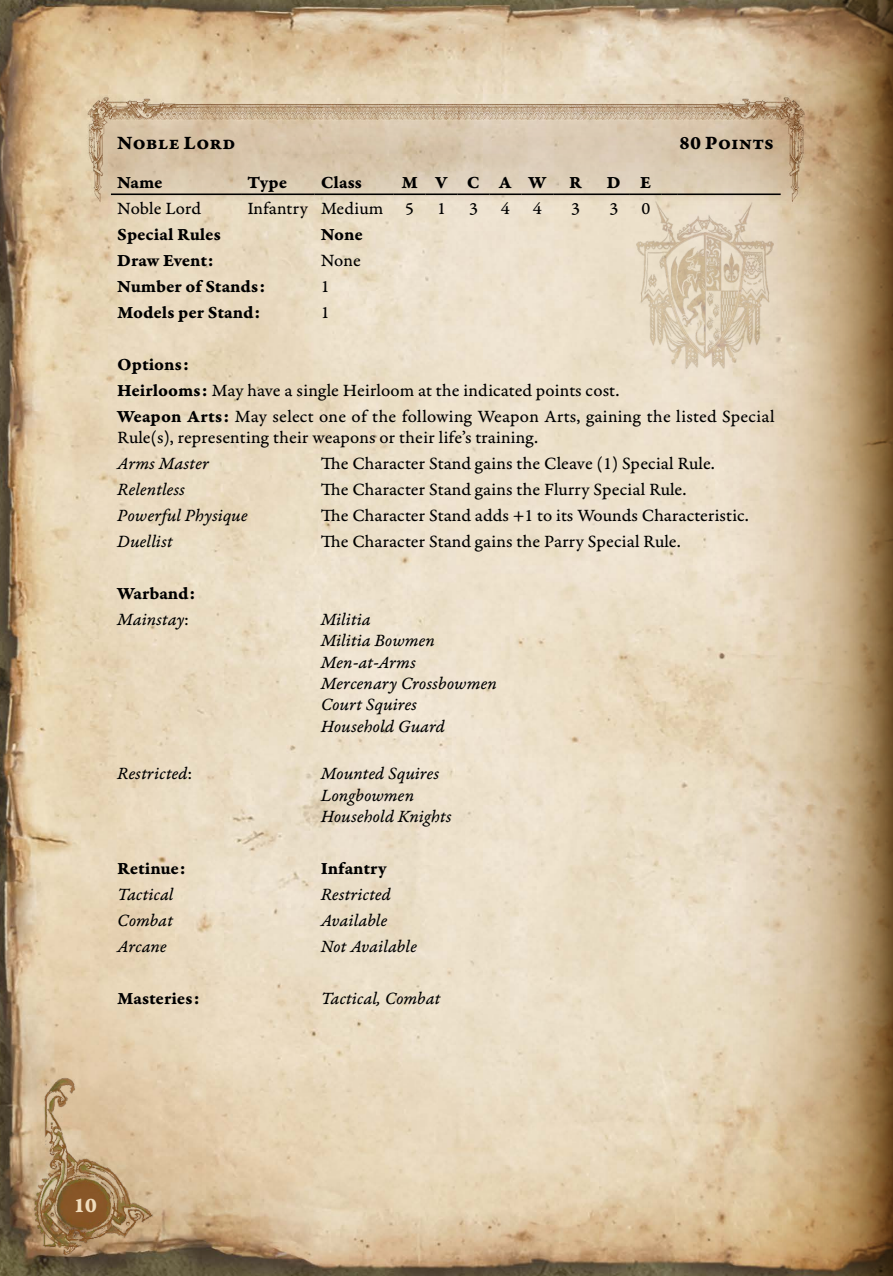
<style>
.page{position:relative;width:893px;height:1276px;background:#fff}
.page>*{position:absolute;margin:0;border:0;box-sizing:border-box;transform-origin:0 0}
.t1{font:22.5px "Garamond Premr Pro Bd Capt";color:#f0ddbe}
.t2{font:20.25px "Garamond Premr Pro Bd Capt";color:#000}
.t3{font:18.22px/25.9px "Garamond Premr Pro Capt";letter-spacing:.01em;color:#000}
.t4{font:18.22px/21.4px "Garamond Premr Pro It Capt";color:#000}
.t5{font:18.22px "Garamond Premr Pro Bd Capt";letter-spacing:-.01em;color:#000}
.s1{font-family:"Garamond Premr Pro Bd Capt"}
.s2{font-family:"Garamond Premr Pro Capt"}
</style>
<div class="page">
<img style="left:0;top:0;width:678px;height:1276px">
<svg style="left:678px;top:0;width:108px;height:1276px"></svg>
<svg style="left:786px;top:0;width:107px;height:1276px"></svg>
<img style="left:29px;top:998px;width:172px;height:265px">
<img style="left:65px;top:96px;width:762px;height:181px">
<img style="left:630px;top:195px;width:150px;height:180px">
<hr style="left:111px;top:193px;width:130px;height:2px;background:#000">
<hr style="left:241px;top:193px;width:73px;height:2px;background:#000">
<hr style="left:314px;top:193px;width:80px;height:2px;background:#000">
<hr style="left:394px;top:193px;width:32px;height:2px;background:#000">
<hr style="left:426px;top:193px;width:31px;height:2px;background:#000">
<hr style="left:457px;top:193px;width:32px;height:2px;background:#000">
<hr style="left:489px;top:193px;width:32px;height:2px;background:#000">
<hr style="left:521px;top:193px;width:32px;height:2px;background:#000">
<hr style="left:553px;top:193px;width:45px;height:2px;background:#000">
<hr style="left:598px;top:193px;width:32px;height:2px;background:#000">
<hr style="left:630px;top:193px;width:32px;height:2px;background:#000">
<svg style="left:662px;top:193px;width:15px;height:2px"></svg>
<hr style="left:677px;top:193px;width:104px;height:2px;background:#000">
<p class="t2" style="left:117px;top:130px;width:120px">Noble Lord</p>
<p class="t2" style="left:679px;top:130px;width:97px">80 Points</p>
<p class="t5" style="left:117px;top:171px;width:47px">Name</p>
<p class="t5" style="left:247px;top:171px;width:41px">Type</p>
<p class="t5" style="left:321px;top:171px;width:43px">Class</p>
<p class="t5" style="left:401px;top:171px;width:146px">MVCAW</p>
<p class="t5" style="left:569px;top:171px;width:14px">R</p>
<p class="t5" style="left:607px;top:171px;width:46px">D E</p>
<p class="t3" style="left:117px;top:196px;width:85px">Noble Lord</p>
<p class="t3" style="left:247px;top:196px;width:168px">Infantry Medium 5</p>
<p class="t3" style="left:437px;top:196px;width:10px">1</p>
<p class="t3" style="left:469px;top:196px;width:10px">3</p>
<p class="t3" style="left:501px;top:196px;width:10px">4</p>
<p class="t3" style="left:533px;top:196px;width:10px">4</p>
<p class="t3" style="left:571px;top:196px;width:10px">3</p>
<p class="t3" style="left:609px;top:196px;width:10px">3</p>
<p class="t3" style="left:641px;top:196px;width:10px">0</p>
<p class="t5" style="left:117px;top:223px;width:105px">Special Rules</p>
<p class="t5" style="left:321px;top:223px;width:44px">None</p>
<p class="t5" style="left:117px;top:249px;width:98px">Draw Event:</p>
<p class="t3" style="left:321px;top:248px;width:42px">None</p>
<p class="t5" style="left:117px;top:275px;width:150px">Number of Stands:</p>
<p class="t3" style="left:321px;top:273px;width:10px">1</p>
<p class="t5" style="left:117px;top:301px;width:144px">Models per Stand:</p>
<p class="t3" style="left:321px;top:299px;width:10px">1</p>
<p class="t5" style="left:117px;top:353px;width:73px">Options:</p>
<p class="t3" style="left:117px;top:377px;width:659px"><span class="s1">Heirlooms:</span> May have a single Heirloom at the indicated points cost.<br><span class="s1">Weapon Arts:</span> May select one of the following Weapon Arts, gaining the listed Special</p>
<p class="t3" style="left:117px;top:425px;width:422px">Rule(s), representing their weapons or their life’s training.</p>
<p class="t4" style="left:117px;top:454px;width:93px">Arms Master</p>
<p class="t3" style="left:321px;top:451px;width:396px">The Character Stand gains the Cleave (1) Special Rule.</p>
<p class="t4" style="left:117px;top:479px;width:69px">Relentless</p>
<p class="t3" style="left:321px;top:477px;width:367px">The Character Stand gains the Flurry Special Rule.</p>
<p class="t4" style="left:117px;top:505px;width:132px">Powerful Physique</p>
<p class="t3" style="left:321px;top:503px;width:430px">The Character Stand adds +1 to its Wounds Characteristic.</p>
<p class="t4" style="left:117px;top:531px;width:57px">Duellist</p>
<p class="t3" style="left:321px;top:529px;width:361px">The Character Stand gains the Parry Special Rule.</p>
<p class="t5" style="left:117px;top:582px;width:80px">Warband:</p>
<p class="t4" style="left:117px;top:609px;width:73px">Mainstay<span class="s2">:</span></p>
<p class="t4" style="left:321px;top:609px;width:178px">Militia<br>Militia Bowmen<br>Men-at-Arms<br>Mercenary Crossbowmen<br>Court Squires<br>Household Guard</p>
<p class="t4" style="left:117px;top:764px;width:77px">Restricted<span class="s2">:</span></p>
<p class="t4" style="left:321px;top:764px;width:132px">Mounted Squires<br>Longbowmen<br>Household Knights</p>
<p class="t5" style="left:117px;top:857px;width:70px">Retinue:</p>
<p class="t5" style="left:321px;top:857px;width:68px">Infantry</p>
<p class="t4" style="left:117px;top:884px;width:58px">Tactical</p>
<p class="t4" style="left:321px;top:884px;width:72px">Restricted</p>
<p class="t4" style="left:117px;top:910px;width:57px">Combat</p>
<p class="t4" style="left:321px;top:910px;width:68px">Available</p>
<p class="t4" style="left:117px;top:936px;width:51px">Arcane</p>
<p class="t4" style="left:321px;top:936px;width:98px">Not Available</p>
<p class="t5" style="left:117px;top:987px;width:84px">Masteries:</p>
<p class="t4" style="left:321px;top:988px;width:121px">Tactical, Combat</p>
<p class="t1" style="left:73px;top:1191px;width:25px">10</p>
</div>
